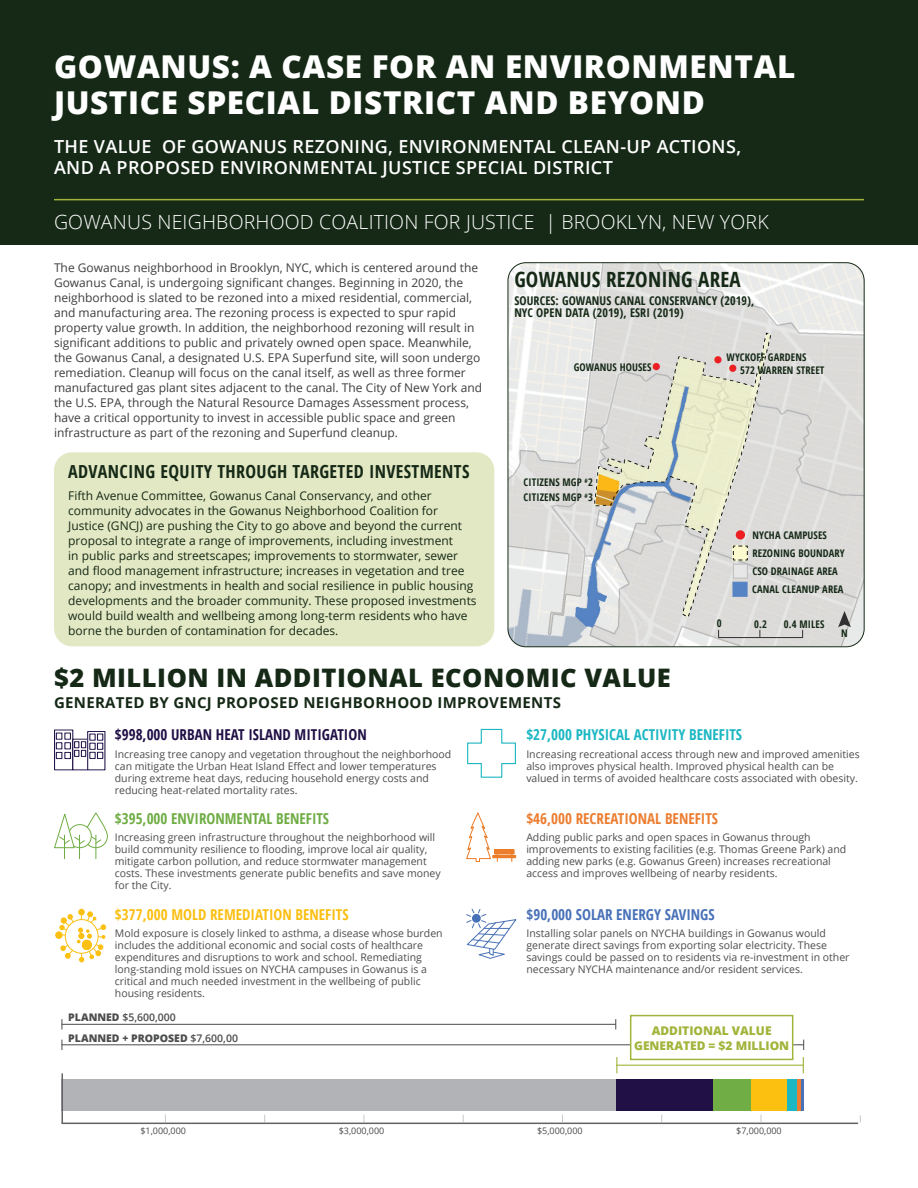
<style>
.page{position:relative;width:918px;height:1188px;background:#fff}
.page>*{position:absolute;margin:0;border:0;box-sizing:border-box;transform-origin:0 0}
.t1{font:800 31.5px/36px "Open Sans";letter-spacing:.02em;color:#fff}
.t2{font:800 25.5px "Open Sans";letter-spacing:.02em;color:#152916}
.t3{font:700 condensed 21px "Open Sans";letter-spacing:.01em;color:#152916}
.t4{font:300 19.5px "Open Sans";letter-spacing:.01em;color:#fff}
.t5{font:600 18px/21px "Open Sans";letter-spacing:.02em;color:#fff}
.t6{font:700 condensed 18px "Open Sans";letter-spacing:.02em;color:#152916}
.t7{font:700 15px "Open Sans";letter-spacing:.02em;color:#152916}
.t8{font:700 condensed 15px "Open Sans";color:#201046}
.t9{font:700 condensed 15px "Open Sans";color:#fbbf12}
.t10{font:700 condensed 15px "Open Sans";color:#1bb7c3}
.t11{font:700 condensed 15px "Open Sans";color:#70ad44}
.t12{font:700 condensed 15px "Open Sans";color:#ec7d30}
.t13{font:700 condensed 15px "Open Sans";color:#4871b8}
.t14{font:12px/15px "Open Sans";color:#3e3e3f}
.t15{font:12px/15px "Open Sans";color:#152916}
.t16{font:700 condensed 12px/12px "Open Sans";letter-spacing:.01em;color:#152916}
.t17{font:800 12px/15px "Open Sans";color:#a2b43a;text-align:center}
.t18{font:10.5px/12px "Open Sans";color:#4b4c4d}
.t19{font:700 condensed 10.5px/18.1px "Open Sans";letter-spacing:.01em;color:#152916}
.t20{font:800 10.5px "Open Sans";color:#4b4c4d}
.t21{font:600 10.5px "Open Sans";color:#4b4c4d}
.t22{font:9px "Open Sans";color:#4b4c4d}
.s1{font-weight:800}
.s2{font-weight:600}
</style>
<div class="page">
<div style="left:0;top:0;width:918px;height:244px;background:#152916"></div>
<hr style="left:54px;top:199px;width:810px;height:1px;background:#a2b43a">
<div style="left:54px;top:452px;width:440px;height:194px;background:#e3e8c4;border-radius:18px"></div>
<img style="left:508px;top:263px;width:355px;height:384px">
<div style="left:508px;top:262px;width:357px;height:385px;border:1px solid #152916;border-radius:18px"></div>
<hr style="left:718px;top:637px;width:85px;height:1px;background:#312f30">
<svg style="left:732px;top:545px;width:17px;height:16px"></svg>
<div style="left:733px;top:564px;width:15px;height:15px;background:#e6e7e6;border:1px solid #c0c0c0"></div>
<div style="left:732px;top:582px;width:16px;height:15px;background:#5583c3;border:1px solid #5583c3"></div>
<div style="left:736px;top:530px;width:9px;height:10px;background:#ee1f23;border-radius:50%"></div>
<svg style="left:838px;top:611px;width:13px;height:16px"></svg>
<svg style="left:84px;top:813px;width:23px;height:35px"></svg>
<div style="left:84px;top:813px;width:24px;height:35px;border:1px solid #70ad44;border-radius:12px"></div>
<svg style="left:54px;top:813px;width:48px;height:46px"></svg>
<div style="left:495px;top:850px;width:19px;height:4px;border:1px solid #ec7d28"></div>
<div style="left:493px;top:855px;width:23px;height:3px;border:1px solid #ec7d28"></div>
<svg style="left:466px;top:812px;width:32px;height:50px"></svg>
<div style="left:55px;top:931px;width:8px;height:8px;border:1px solid #fcc012;border-radius:50%"></div>
<svg style="left:56px;top:909px;width:50px;height:53px"></svg>
<svg style="left:466px;top:909px;width:50px;height:50px"></svg>
<div style="left:54px;top:730px;width:19px;height:40px;border:1px solid #1f1046"></div>
<div style="left:72px;top:739px;width:16px;height:31px;border:1px solid #1f1046"></div>
<div style="left:87px;top:731px;width:18px;height:39px;border:1px solid #1f1046"></div>
<svg style="left:56px;top:733px;width:47px;height:26px"></svg>
<div style="left:97px;top:752px;width:6px;height:7px;border:1px solid #1f1046"></div>
<svg style="left:467px;top:729px;width:49px;height:49px"></svg>
<div style="left:62px;top:1080px;width:555px;height:31px;background:#b2b3b7"></div>
<div style="left:616px;top:1080px;width:98px;height:31px;background:#201046"></div>
<div style="left:713px;top:1080px;width:39px;height:31px;background:#70ad44"></div>
<div style="left:751px;top:1080px;width:36px;height:31px;background:#fcc011"></div>
<div style="left:797px;top:1080px;width:5px;height:31px;background:#ed7d30"></div>
<div style="left:787px;top:1080px;width:10px;height:31px;background:#1cb7c2"></div>
<hr style="left:802px;top:1080px;width:2px;height:31px;background:#4871b8">
<hr style="left:62px;top:1073px;width:1px;height:50px;background:#636366">
<hr style="left:62px;top:1123px;width:796px;height:1px;background:#636366">
<hr style="left:62px;top:1024px;width:554px;height:1px;background:#4b4c4d">
<hr style="left:62px;top:1044px;width:742px;height:1px;background:#4b4c4d">
<hr style="left:616px;top:1065px;width:188px;height:1px;background:#a2b43a">
<svg style="left:803px;top:1057px;width:1px;height:16px"></svg>
<svg style="left:616px;top:1057px;width:1px;height:16px"></svg>
<div style="left:631px;top:1016px;width:162px;height:43px;background:#fff"></div>
<div style="left:630px;top:1015px;width:163px;height:45px;border:2px solid #a2b43a"></div>
<h1 class="t1" style="left:54px;top:47px;width:743px">GOWANUS: A CASE FOR AN ENVIRONMENTAL<br>JUSTICE SPECIAL DISTRICT AND BEYOND</h1>
<h3 class="t5" style="left:54px;top:136px;width:689px">THE VALUE OF GOWANUS REZONING, ENVIRONMENTAL CLEAN-UP ACTIONS,<br>AND A PROPOSED ENVIRONMENTAL JUSTICE SPECIAL DISTRICT</h3>
<h3 class="t4" style="left:54px;top:209px;width:716px">GOWANUS NEIGHBORHOOD COALITION FOR JUSTICE | BROOKLYN, NEW YORK</h3>
<p class="t14" style="left:54px;top:260px;width:430px">The Gowanus neighborhood in Brooklyn, NYC, which is centered around the Gowanus Canal, is undergoing significant changes. Beginning in 2020, the neighborhood is slated to be rezoned into a mixed residential, commercial, and manufacturing area. The rezoning process is expected to spur rapid property value growth. In addition, the neighborhood rezoning will result in significant additions to public and privately owned open space. Meanwhile, the Gowanus Canal, a designated U.S. EPA Superfund site, will soon undergo remediation. Cleanup will focus on the canal itself, as well as three former manufactured gas plant sites adjacent to the canal. The City of New York and the U.S. EPA, through the Natural Resource Damages Assessment process, have a critical opportunity to invest in accessible public space and green infrastructure as part of the rezoning and Superfund cleanup.</p>
<h3 class="t6" style="left:68px;top:459px;width:403px">ADVANCING EQUITY THROUGH TARGETED INVESTMENTS</h3>
<p class="t15" style="left:68px;top:488px;width:410px">Fifth Avenue Committee, Gowanus Canal Conservancy, and other community advocates in the Gowanus Neighborhood Coalition for Justice (GNCJ) are pushing the City to go above and beyond the current proposal to integrate a range of improvements, including investment<br>in public parks and streetscapes; improvements to stormwater, sewer and flood management infrastructure; increases in vegetation and tree canopy; and investments in health and social resilience in public housing developments and the broader community. These proposed investments would build wealth and wellbeing among long-term residents who have borne the burden of contamination for decades.</p>
<h3 class="t3" style="left:514px;top:265px;width:228px">GOWANUS REZONING AREA</h3>
<p class="t16" style="left:514px;top:294px;width:242px">SOURCES: GOWANUS CANAL CONSERVANCY (2019),<br>NYC OPEN DATA (2019), ESRI (2019)</p>
<p class="t19" style="left:727px;top:348px;width:81px">WYCKOFF GARDENS</p>
<p class="t19" style="left:574px;top:358px;width:79px">GOWANUS HOUSES</p>
<p class="t19" style="left:740px;top:361px;width:86px">572 WARREN STREET</p>
<p class="t19" style="left:524px;top:475px;width:71px;line-height:15.1px">CITIZENS MGP <sup>#</sup>2<br>CITIZENS MGP <sup>#</sup>3</p>
<p class="t19" style="left:752px;top:526px;width:76px">NYCHA CAMPUSES</p>
<p class="t19" style="left:752px;top:544px;width:94px">REZONING BOUNDARY<br>CSO DRAINAGE AREA<br>CANAL CLEANUP AREA</p>
<p class="t19" style="left:717px;top:614px;width:6px">0</p>
<p class="t19" style="left:754px;top:615px;width:14px">0.2</p>
<p class="t19" style="left:784px;top:615px;width:42px">0.4 MILES</p>
<p class="t19" style="left:841px;top:623px;width:8px">N</p>
<h2 class="t2" style="left:54px;top:658px;width:618px">$2 MILLION IN ADDITIONAL ECONOMIC VALUE</h2>
<h3 class="t7" style="left:54px;top:692px;width:508px">GENERATED BY GNCJ PROPOSED NEIGHBORHOOD IMPROVEMENTS</h3>
<h3 class="t8" style="left:115px;top:724px;width:253px">$998,000 URBAN HEAT ISLAND MITIGATION</h3>
<p class="t18" style="left:115px;top:748px;width:338px">Increasing tree canopy and vegetation throughout the neighborhood can mitigate the Urban Heat Island Effect and lower temperatures during extreme heat days, reducing household energy costs and reducing heat-related mortality rates.</p>
<h3 class="t11" style="left:115px;top:808px;width:216px">$395,000 ENVIRONMENTAL BENEFITS</h3>
<p class="t18" style="left:115px;top:831px;width:327px">Increasing green infrastructure throughout the neighborhood will build community resilience to flooding, improve local air quality, mitigate carbon pollution, and reduce stormwater management costs. These investments generate public benefits and save money for the City.</p>
<h3 class="t9" style="left:115px;top:904px;width:235px">$377,000 MOLD REMEDIATION BENEFITS</h3>
<p class="t18" style="left:115px;top:927px;width:329px">Mold exposure is closely linked to asthma, a disease whose burden includes the additional economic and social costs of healthcare expenditures and disruptions to work and school. Remediating long-standing mold issues on NYCHA campuses in Gowanus is a critical and much needed investment in the wellbeing of public housing residents.</p>
<p class="t21" style="left:68px;top:1010px;width:109px"><span class="s1">PLANNED</span> $5,600,000</p>
<p class="t20" style="left:68px;top:1030px;width:171px">PLANNED + PROPOSED <span class="s2">$7,600,00</span></p>
<h3 class="t10" style="left:526px;top:724px;width:217px">$27,000 PHYSICAL ACTIVITY BENEFITS</h3>
<p class="t18" style="left:526px;top:748px;width:335px">Increasing recreational access through new and improved amenities also improves physical health. Improved physical health can be valued in terms of avoided healthcare costs associated with obesity.</p>
<h3 class="t12" style="left:526px;top:808px;width:193px">$46,000 RECREATIONAL BENEFITS</h3>
<p class="t18" style="left:526px;top:831px;width:321px">Adding public parks and open spaces in Gowanus through improvements to existing facilities (e.g. Thomas Greene Park) and adding new parks (e.g. Gowanus Green) increases recreational access and improves wellbeing of nearby residents.</p>
<h3 class="t13" style="left:526px;top:904px;width:190px">$90,000 SOLAR ENERGY SAVINGS</h3>
<p class="t18" style="left:526px;top:927px;width:325px">Installing solar panels on NYCHA buildings in Gowanus would generate direct savings from exporting solar electricity. These savings could be passed on to residents via re-investment in other necessary NYCHA maintenance and/or resident services.</p>
<p class="t17" style="left:634px;top:1022px;width:157px">ADDITIONAL VALUE<br>GENERATED = $2 MILLION</p>
<p class="t22" style="left:140px;top:1125px;width:47px">$1,000,000</p>
<p class="t22" style="left:339px;top:1125px;width:47px">$3,000,000</p>
<p class="t22" style="left:537px;top:1125px;width:47px">$5,000,000</p>
<p class="t22" style="left:736px;top:1125px;width:47px">$7,000,000</p>
</div>
